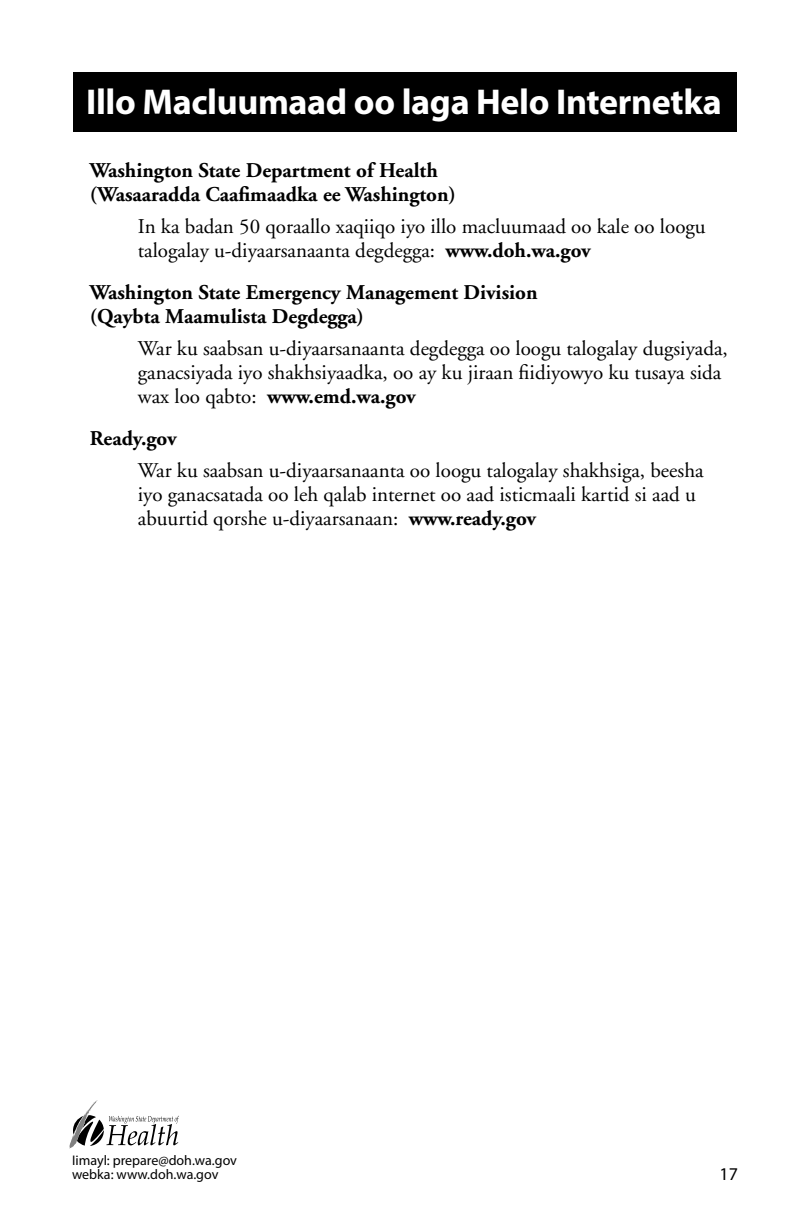
<style>
.page{position:relative;width:792px;height:1224px;background:#fff}
.page>*{position:absolute;margin:0;border:0;box-sizing:border-box;transform-origin:0 0}
.t1{font:700 36px "Myriad Pro";letter-spacing:-.01em;color:#fff}
.t2{font:21px/24px "Adobe Garamond";color:#000}
.t3{font:700 21px/24px "Adobe Garamond";color:#000}
.t4{font:18px "Myriad Pro";color:#000}
.t5{font:14px/14px "Myriad Pro";color:#000}
.s1{font-weight:700}
</style>
<div class="page">
<svg style="left:69px;top:1100px;width:110px;height:49px"></svg>
<div style="left:73px;top:72px;width:664px;height:60px;background:#000"></div>
<h1 class="t1" style="left:86px;top:78px;width:637px">Illo Macluumaad oo laga Helo Internetka</h1>
<p class="t3" style="left:90px;top:159px;width:367px">Washington State Department of Health (Wasaaradda Caafimaadka ee Washington)</p>
<p class="t2" style="left:138px;top:215px;width:569px">In ka badan 50 qoraallo xaqiiqo iyo illo macluumaad oo kale oo loogu talogalay u-diyaarsanaanta degdegga: <span class="s1">www.doh.wa.gov</span></p>
<p class="t3" style="left:90px;top:281px;width:449px">Washington State Emergency Management Division (Qaybta Maamulista Degdegga)</p>
<p class="t2" style="left:138px;top:337px;width:591px">War ku saabsan u-diyaarsanaanta degdegga oo loogu talogalay dugsiyada, ganacsiyada iyo shakhsiyaadka, oo ay ku jiraan fiidiyowyo ku tusaya sida wax loo qabto: <span class="s1">www.emd.wa.gov</span></p>
<p class="t3" style="left:90px;top:427px;width:88px">Ready.gov</p>
<p class="t2" style="left:138px;top:459px;width:567px">War ku saabsan u-diyaarsanaanta oo loogu talogalay shakhsiga, beesha iyo ganacsatada oo leh qalab internet oo aad isticmaali kartid si aad u abuurtid qorshe u-diyaarsanaan: <span class="s1">www.ready.gov</span></p>
<p class="t5" style="left:72px;top:1153px;width:167px">Iimayl: prepare@doh.wa.gov webka: www.doh.wa.gov</p>
<p class="t4" style="left:720px;top:1162px;width:20px">17</p>
</div>
